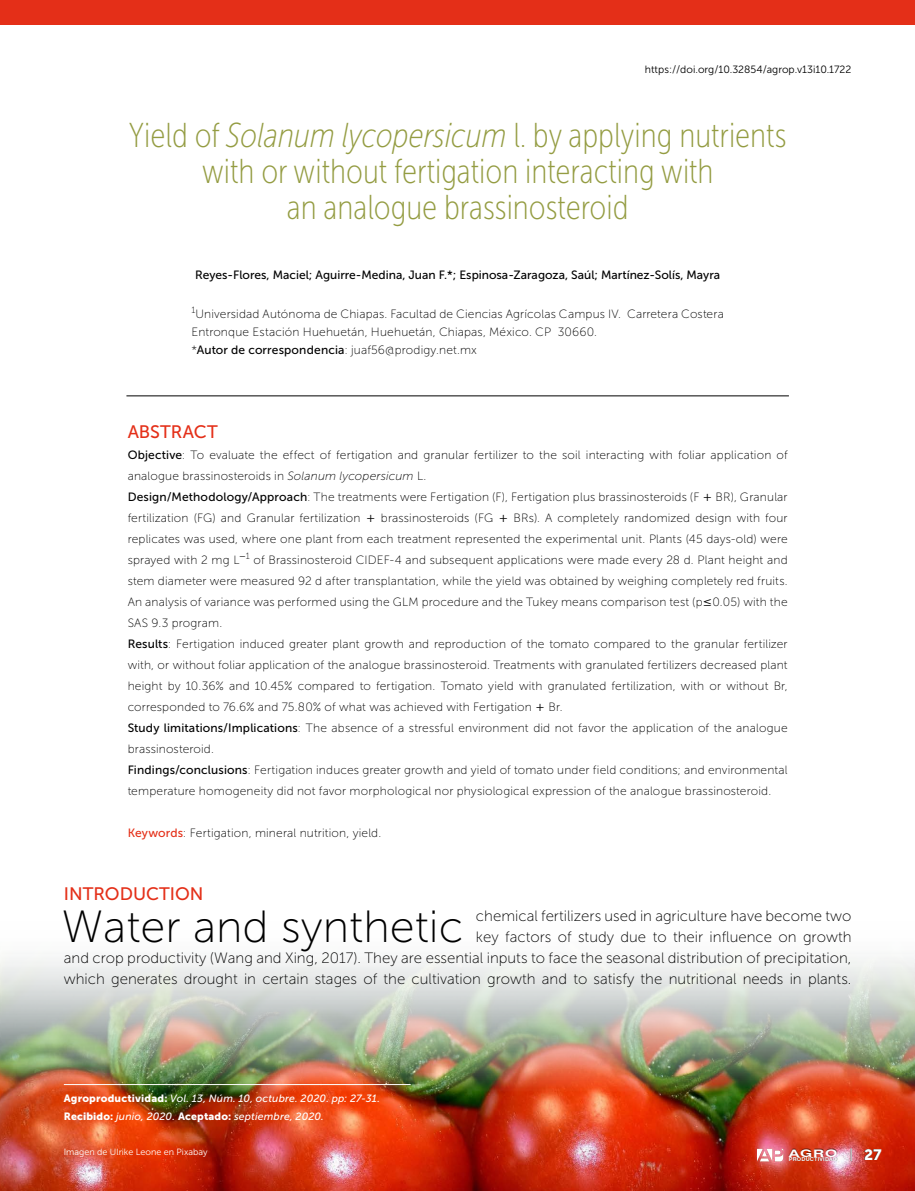
<style>
.page{position:relative;width:915px;height:1191px;background:#fff}
.page>*{position:absolute;margin:0;border:0;box-sizing:border-box;transform-origin:0 0}
.t1{font:45px "Museo Sans 100";color:#000}
.t2{font:34.5px/36px "Museo Sans Cond 100";color:#949c42;text-align:center}
.t3{font:18px "Museo Sans 500";color:#e42f18}
.t4{font:15px/21px "Museo Sans 100";color:#000;text-align:right}
.t5{font:15px "Museo Sans 900";color:#fff}
.t6{font:12px/21px "Museo Sans 100";letter-spacing:.015em;color:#000}
.t7{font:12px "Museo Sans 500";color:#000}
.t8{font:italic 10.5px/18px "Museo Sans 500";letter-spacing:.015em;color:#fff}
.t9{font:10.5px "Museo Sans 300";color:#000}
.t10{font:700 10.35px "Swiss 721 BT";color:#fff;scale:1.52 1}
.t11{font:9px "Museo Sans 300";color:#fff}
.t12{font:9px "Museo Sans 100";color:#000}
.t13{font:700 5.4px "Swiss 721 BT";letter-spacing:.03em;color:#fff}
.s1{font-style:italic}
.s2{font-family:"Museo Sans 500"}
.s3{font-family:"Museo Sans 500";color:#e42f18}
.s4{font-family:"Museo Sans 900";font-style:normal}
</style>
<div class="page">
<img style="left:0;top:958px;width:914px;height:233px">
<div style="left:0;top:0;width:914px;height:24px;background:#e42f18"></div>
<hr style="left:64px;top:1084px;width:346px;height:1px;background:#fff">
<hr style="left:126px;top:395px;width:662px;height:1px;background:#000">
<svg style="left:756px;top:1148px;width:27px;height:13px"></svg>
<svg style="left:850px;top:1148px;width:1px;height:13px"></svg>
<p class="t9" style="left:644px;top:64px;width:208px">https://doi.org/10.32854/agrop.v13i10.1722</p>
<h2 class="t2" style="left:129px;top:117px;width:658px">Yield of <span class="s1">Solanum lycopersicum</span> l. by applying nutrients with or without fertigation interacting with<br>an analogue brassinosteroid</h2>
<p class="t7" style="left:195px;top:268px;width:526px">Reyes-Flores, Maciel; Aguirre-Medina, Juan F.*; Espinosa-Zaragoza, Saúl; Martínez-Solís, Mayra</p>
<p class="t6" style="left:191px;top:305px;width:533px;line-height:18px"><sup>1</sup>Universidad Autónoma de Chiapas. Facultad de Ciencias Agrícolas Campus IV. Carretera Costera<br>Entronque Estación Huehuetán, Huehuetán, Chiapas, México. CP 30660.<br>*<span class="s2">Autor de correspondencia</span>: juaf56@prodigy.net.mx</p>
<h3 class="t3" style="left:128px;top:422px;width:92px">ABSTRACT</h3>
<p class="t6" style="left:128px;top:444px;width:661px"><span class="s2">Objective</span>: To evaluate the effect of fertigation and granular fertilizer to the soil interacting with foliar application of analogue brassinosteroids in <span class="s1">Solanum lycopersicum</span> L.<br><span class="s2">Design/Methodology/Approach</span>: The treatments were Fertigation (F), Fertigation plus brassinosteroids (F</p>
<p class="t6" style="left:715px;top:486px;width:74px">BR), Granular</p>
<p class="t6" style="left:128px;top:507px;width:661px;text-align:justify;text-indent:386px">BRs). A completely randomized design with four replicates was used, where one plant from each treatment represented the experimental unit. Plants (45 days-old) were sprayed with 2 mg L</p>
<p class="t6" style="left:128px;top:507px;width:234px">fertilization (FG) and Granular fertilization</p>
<p class="t6" style="left:381px;top:507px;width:114px">brassinosteroids (FG</p>
<p class="t12" style="left:246px;top:551px;width:5px">1</p>
<p class="t6" style="left:128px;top:549px;width:661px;text-indent:126px">of Brassinosteroid CIDEF-4 and subsequent applications were made every 28 d. Plant height and stem diameter were measured 92 d after transplantation, while the yield was obtained by weighing completely red fruits.<br>An analysis of variance was performed using the GLM procedure and the Tukey means comparison test (p 0.05) with the SAS 9.3 program.<br><span class="s2">Results</span>: Fertigation induced greater plant growth and reproduction of the tomato compared to the granular fertilizer with, or without foliar application of the analogue brassinosteroid. Treatments with granulated fertilizers decreased plant height by 10.36% and 10.45% compared to fertigation. Tomato yield with granulated fertilization, with or without Br, corresponded to 76.6% and 75.80% of what was achieved with Fertigation</p>
<p class="t6" style="left:128px;top:696px;width:661px;text-indent:420px">Br.<br><span class="s2">Study limitations/Implications</span>: The absence of a stressful environment did not favor the application of the analogue brassinosteroid.<br><span class="s2">Findings/conclusions</span>: Fertigation induces greater growth and yield of tomato under field conditions; and environmental temperature homogeneity did not favor morphological nor physiological expression of the analogue brassinosteroid.</p>
<p class="t6" style="left:128px;top:822px;width:255px"><span class="s3">Keywords</span>: Fertigation, mineral nutrition, yield.</p>
<h3 class="t3" style="left:64px;top:884px;width:141px">INTRODUCTION</h3>
<h1 class="t1" style="left:62px;top:903px;width:403px">Water and synthetic</h1>
<p class="t4" style="left:64px;top:905px;width:788px">chemical fertilizers used in agriculture have become two<br>key factors of study due to their influence on growth<br>and crop productivity (Wang and Xing, 2017). They are essential inputs to face the seasonal distribution of precipitation, which generates drought in certain stages of the cultivation growth and to satisfy the nutritional needs in plants.</p>
<p class="t8" style="left:64px;top:1089px;width:317px"><span class="s4">Agroproductividad:</span> Vol. 13, Núm. 10, octubre. 2020. pp: 27-31.<br><span class="s4">Recibido:</span> junio, 2020. <span class="s4">Aceptado:</span> septiembre, 2020.</p>
<p class="t11" style="left:64px;top:1147px;width:145px">Imagen de Ulrike Leone en Pixabay</p>
<p class="t10" style="left:788px;top:1146px;width:34px">AGRO</p>
<p class="t13" style="left:788px;top:1156px;width:50px">PRODUCTIVIDAD</p>
<p class="t5" style="left:863px;top:1146px;width:19px">27</p>
</div>
